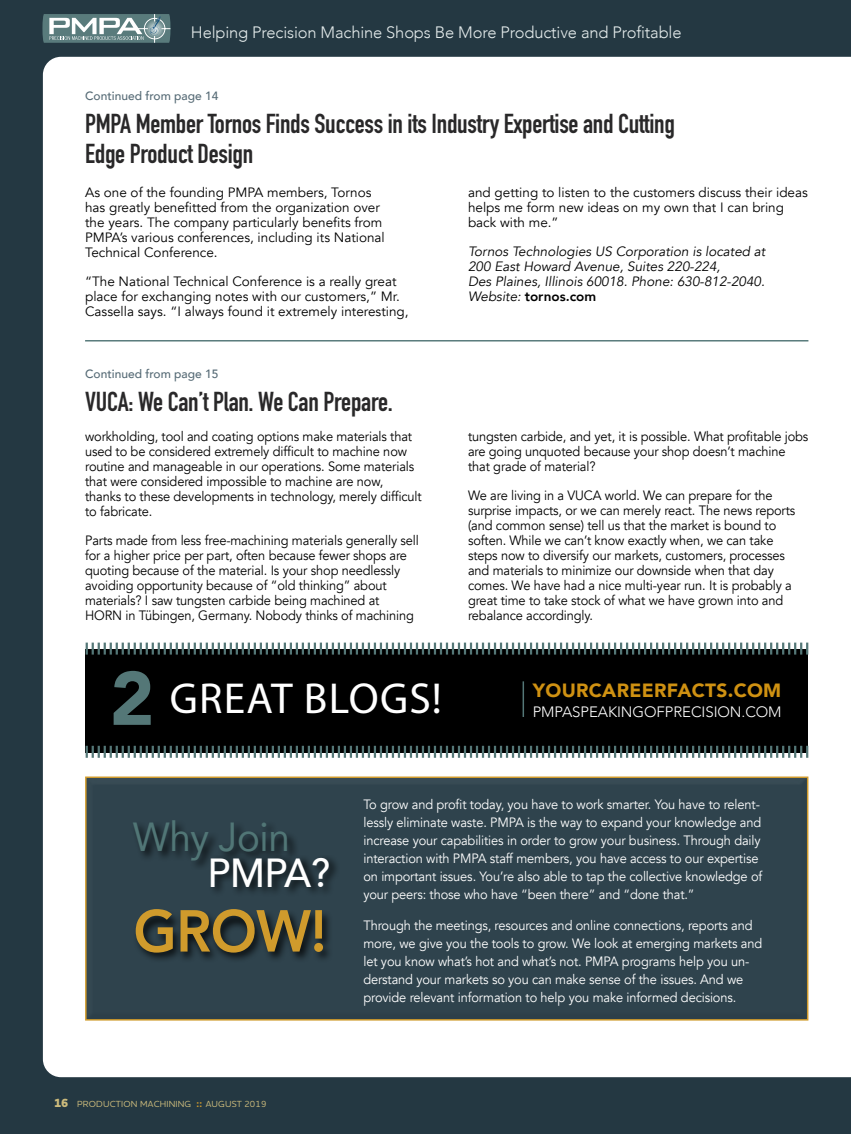
<style>
.page{position:relative;width:851px;height:1134px;background:#fff}
.page>*{position:absolute;margin:0;border:0;box-sizing:border-box;transform-origin:0 0}
.t1{font:800 58.5px "Avenir";color:#d09b2c;scale:.95 1}
.t2{font:43.5px "Myriad Pro";letter-spacing:.03em;color:#fff}
.t3{font:40.5px "Avenir";letter-spacing:-.01em;color:#517676;scale:.95 1}
.t4{font:500 40.5px "Avenir";color:#fff;scale:.95 1}
.t5{font:700 27px/30px "DIN Condensed";letter-spacing:-.01em;color:#292829}
.t6{font:900 19.2px "Avenir";letter-spacing:.015em;color:#cf9112}
.t7{font:300 16.5px "Avenir";letter-spacing:-.01em;color:#e4ebeb}
.t8{font:300 15px "Avenir";letter-spacing:-.005em;color:#fff}
.t9{font:13.5px/15px "Avenir";letter-spacing:-.01em;color:#000;scale:.95 1}
.t10{font:13.5px/18px "Avenir";letter-spacing:-.01em;color:#fff;scale:.95 1}
.t11{font:13.5px/15px "Avenir";letter-spacing:-.01em;color:#000}
.t12{font:italic 13.5px/15px "Avenir";color:#000}
.t13{font:500 12px "Avenir";color:#556a75}
.t14{font:500 9px "Houschka Pro";letter-spacing:.02em;color:#ccbb7c}
.s1{font-family:"Avenir";font-weight:900;font-size:75px;color:#547777}
.s2{font-weight:800;font-style:normal}
.s3{font-weight:800;font-size:12px}
.s4{font-weight:700;font-size:10.5px;color:#d09b2c}
</style>
<div class="page">
<div style="left:0;top:0;width:850px;height:1134px;background:#243842"></div>
<div style="left:43px;top:57px;width:807px;height:1020px;background:#fff"></div>
<svg style="left:42px;top:14px;width:129px;height:29px;background:#849c9e"></svg>
<div style="left:78px;top:769px;width:737px;height:252px;background:#fff"></div>
<div style="left:82px;top:774px;width:734px;height:247px;background:#2f434d"></div>
<div style="left:85px;top:777px;width:723px;height:244px;border:2px solid #d09b2c"></div>
<div style="left:131px;top:819px;width:168px;height:51px;background:#000;opacity:.75"></div>
<div style="left:133px;top:910px;width:201px;height:52px;background:#000;opacity:.75"></div>
<div style="left:209px;top:855px;width:130px;height:42px;background:#000;opacity:.75"></div>
<div style="left:85px;top:649px;width:722px;height:104px;background:#000"></div>
<svg style="left:86px;top:643px;width:722px;height:12px"></svg>
<svg style="left:86px;top:746px;width:722px;height:12px"></svg>
<hr style="left:522px;top:681px;width:2px;height:36px;background:#547777">
<hr style="left:85px;top:340px;width:723px;height:2px;background:#597b7c">
<p class="t7" style="left:191px;top:23px;width:492px">Helping Precision Machine Shops Be More Productive and Profitable</p>
<p class="t13" style="left:85px;top:85px;width:135px">Continued from page 14</p>
<h3 class="t5" style="left:85px;top:109px;width:591px">PMPA Member Tornos Finds Success in its Industry Expertise and Cutting<br>Edge Product Design</h3>
<p class="t11" style="left:85px;top:185px;width:301px">As one of the founding PMPA members, Tornos has greatly benefitted from the organization over the years. The company particularly benefits from PMPA’s various conferences, including its National Technical Conference.</p>
<p class="t11" style="left:85px;top:274px;width:325px">“The National Technical Conference is a really great place for exchanging notes with our customers,” Mr.<br>Cassella says. “I always found it extremely interesting,</p>
<p class="t13" style="left:85px;top:363px;width:135px">Continued from page 15</p>
<h3 class="t5" style="left:85px;top:387px;width:309px">VUCA: We Can’t Plan. We Can Prepare.</h3>
<p class="t9" style="left:85px;top:429px;width:356px">workholding, tool and coating options make materials that used to be considered extremely difficult to machine now routine and manageable in our operations. Some materials that were considered impossible to machine are now, thanks to these developments in technology, merely difficult to fabricate.</p>
<p class="t9" style="left:85px;top:533px;width:353px">Parts made from less free-machining materials generally sell for a higher price per part, often because fewer shops are quoting because of the material. Is your shop needlessly avoiding opportunity because of “old thinking” about materials? I saw tungsten carbide being machined at HORN in Tübingen, Germany. Nobody thinks of machining</p>
<h2 class="t2" style="left:110px;top:672px;width:333px"><span class="s1">2</span> GREAT BLOGS!</h2>
<p class="t11" style="left:468px;top:185px;width:341px">and getting to listen to the customers discuss their ideas helps me form new ideas on my own that I can bring back with me.”</p>
<p class="t12" style="left:468px;top:244px;width:299px">Tornos Technologies US Corporation is located at 200 East Howard Avenue, Suites 220-224,<br>Des Plaines, Illinois 60018. Phone: 630-812-2040.<br>Website: <span class="s2">tornos.com</span></p>
<p class="t9" style="left:468px;top:429px;width:360px">tungsten carbide, and yet, it is possible. What profitable jobs are going unquoted because your shop doesn’t machine that grade of material?</p>
<p class="t9" style="left:468px;top:488px;width:346px">We are living in a VUCA world. We can prepare for the surprise impacts, or we can merely react. The news reports (and common sense) tell us that the market is bound to soften. While we can’t know exactly when, we can take steps now to diversify our markets, customers, processes and materials to minimize our downside when that day comes. We have had a nice multi-year run. It is probably a great time to take stock of what we have grown into and rebalance accordingly.</p>
<h3 class="t6" style="left:532px;top:674px;width:250px">YOURCAREERFACTS.COM</h3>
<p class="t8" style="left:532px;top:703px;width:250px">PMPASPEAKINGOFPRECISION.COM</p>
<h3 class="t3" style="left:133px;top:804px;width:167px">Why Join</h3>
<h3 class="t4" style="left:207px;top:838px;width:130px">PMPA?</h3>
<h1 class="t1" style="left:133px;top:886px;width:205px">GROW!</h1>
<p class="t10" style="left:363px;top:796px;width:421px">To grow and profit today, you have to work smarter. You have to relent&shy;lessly eliminate waste. PMPA is the way to expand your knowledge and increase your capabilities in order to grow your business. Through daily interaction with PMPA staff members, you have access to our expertise on important issues. You’re also able to tap the collective knowledge of your peers: those who have “been there” and “done that.”</p>
<p class="t10" style="left:363px;top:916px;width:421px">Through the meetings, resources and online connections, reports and more, we give you the tools to grow. We look at emerging markets and let you know what’s hot and what’s not. PMPA programs help you un&shy;derstand your markets so you can make sense of the issues. And we provide relevant information to help you make informed decisions.</p>
<p class="t14" style="left:54px;top:1098px;width:214px"><span class="s3">16</span> PRODUCTION MACHINING <span class="s4">::</span> AUGUST 2019</p>
</div>
